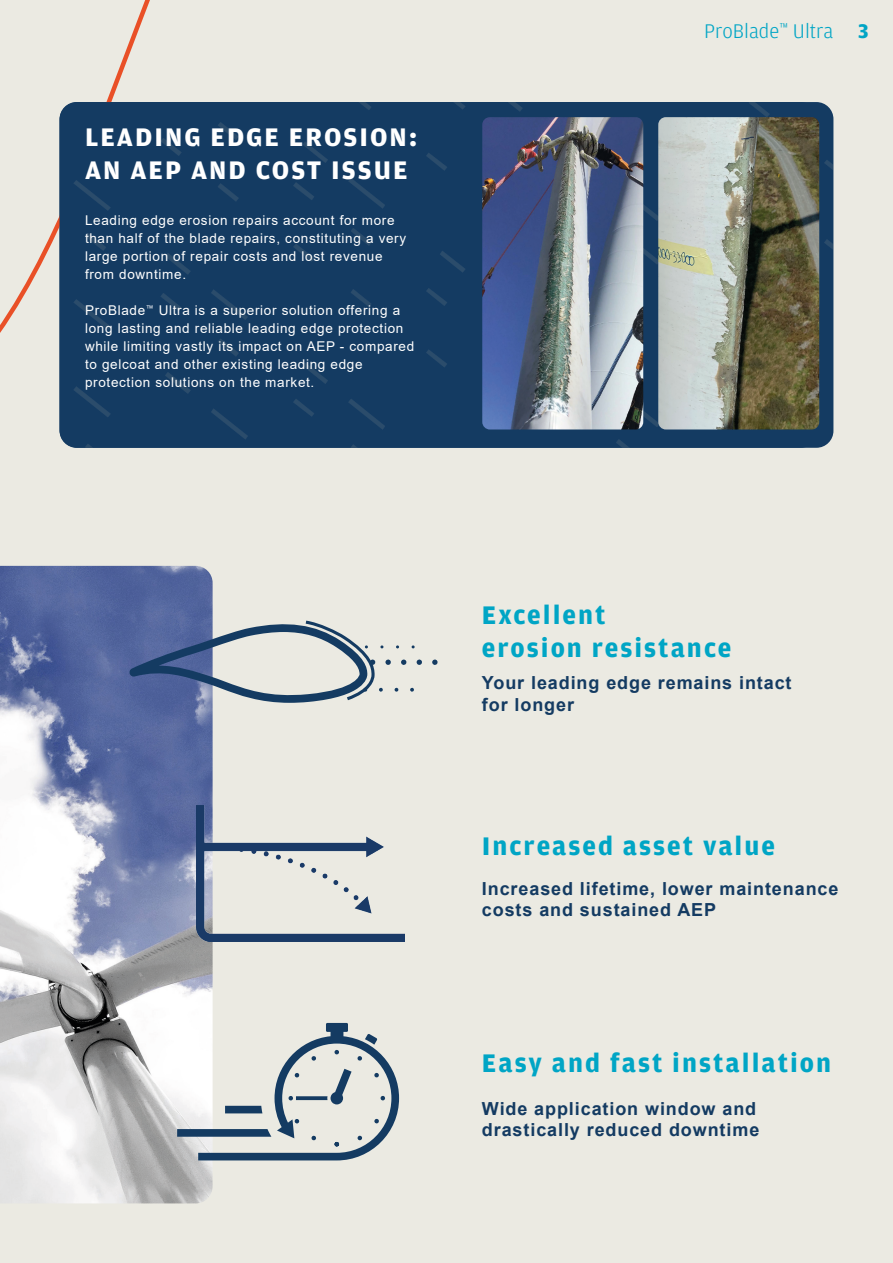
<style>
.page{position:relative;width:893px;height:1263px;background:#ebeae2}
.page>*{position:absolute;margin:0;border:0;box-sizing:border-box;transform-origin:0 0}
.t1{font:700 27px/32.4px "Amplitude CE";letter-spacing:.075em;color:#00a5c5}
.t2{font:700 27px "Amplitude CE";letter-spacing:.075em;color:#fff}
.t3{font:300 21px "Amplitude CE";color:#00a5c5}
.t4{font:700 21px "Amplitude CE";color:#00a5c5}
.t5{font:700 18px/21.6px "Arial";letter-spacing:.05em;color:#143b62}
.t6{font:13.5px/18px "Arial";letter-spacing:.05em;color:#fff}
</style>
<div class="page">
<svg style="left:0;top:0;width:150px;height:434px"></svg>
<div style="left:60px;top:102px;width:773px;height:346px;background:#143b62"></div>
<img style="left:0;top:566px;width:213px;height:637px">
<img style="left:482px;top:117px;width:161px;height:312px">
<img style="left:658px;top:117px;width:161px;height:312px">
<svg style="left:177px;top:1023px;width:222px;height:137px"></svg>
<svg style="left:129px;top:619px;width:306px;height:84px"></svg>
<img style="left:196px;top:805px;width:209px;height:136px">
<h1 class="t2" style="left:85px;top:121px;width:333px">LEADING EDGE EROSION:</h1>
<h1 class="t2" style="left:85px;top:154px;width:324px">AN AEP AND COST ISSUE</h1>
<p class="t6" style="left:85px;top:211px;width:323px">Leading edge erosion repairs account for more than half of the blade repairs, constituting a very large portion of repair costs and lost revenue from downtime.</p>
<p class="t6" style="left:85px;top:301px;width:331px">ProBlade<sup>™</sup> Ultra is a superior solution offering a long lasting and reliable leading edge protection while limiting vastly its impact on AEP - compared to gelcoat and other existing leading edge protection solutions on the market.</p>
<h2 class="t3" style="left:704px;top:19px;width:131px">ProBlade<sup>™</sup> Ultra</h2>
<h2 class="t4" style="left:858px;top:19px;width:12px">3</h2>
<h1 class="t1" style="left:482px;top:599px;width:251px">Excellent<br>erosion resistance</h1>
<p class="t5" style="left:482px;top:672px;width:311px">Your leading edge remains intact for longer</p>
<h1 class="t1" style="left:482px;top:831px;width:295px">Increased asset value</h1>
<p class="t5" style="left:482px;top:878px;width:358px">Increased lifetime, lower maintenance costs and sustained AEP</p>
<h1 class="t1" style="left:482px;top:1047px;width:351px">Easy and fast installation</h1>
<p class="t5" style="left:482px;top:1097px;width:279px">Wide application window and drastically reduced downtime</p>
</div>
